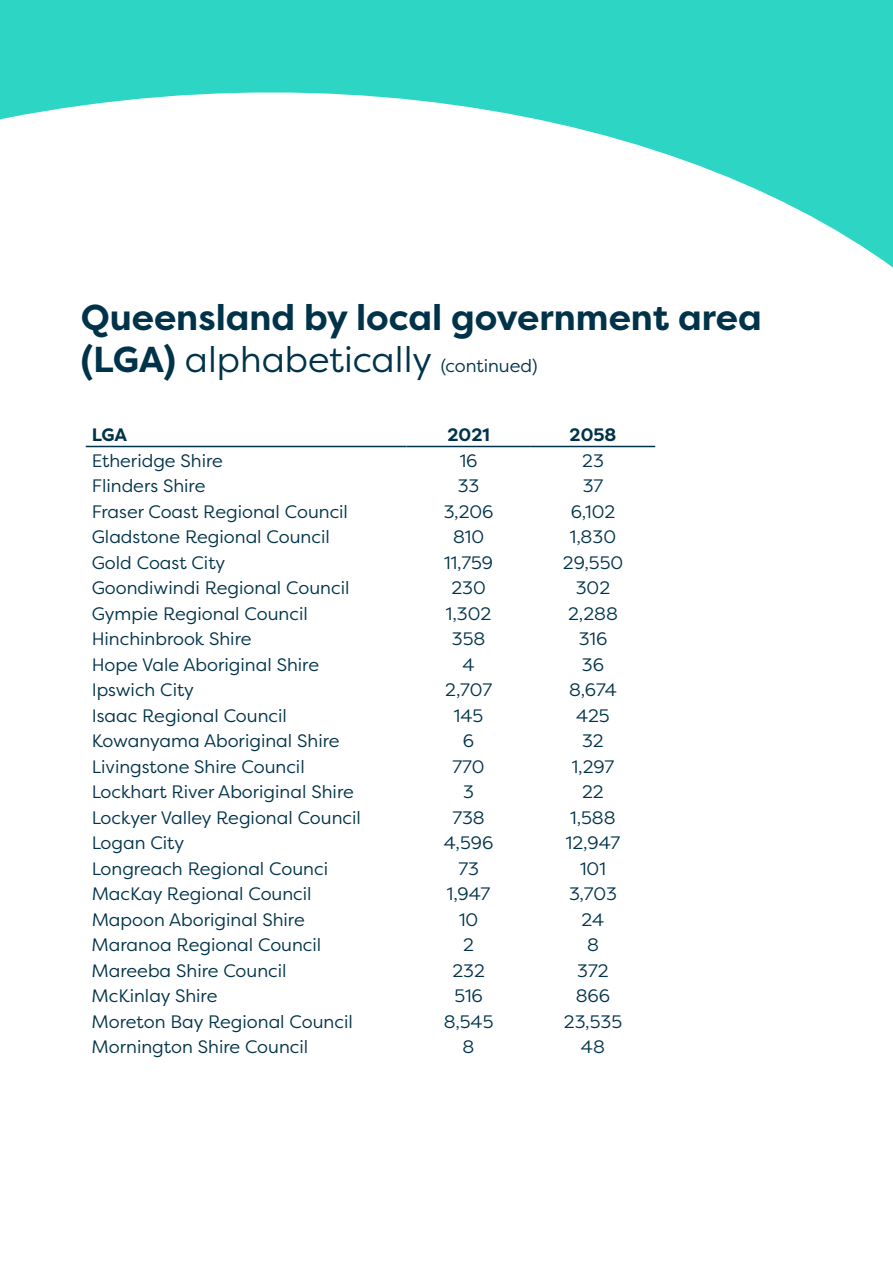
<style>
.page{position:relative;width:893px;height:1263px;background:#fff}
.page>*{position:absolute;margin:0;border:0;box-sizing:border-box;transform-origin:0 0}
.t1{font:700 36px/42px "Filson Pro";color:#00334a}
.t2{font:18px "Filson Pro";color:#00334a}
.t3{font:700 18px "Filson Pro";color:#00334a}
.s1{font-weight:400}
.s2{font-weight:400;font-size:18px}
</style>
<div class="page">
<svg style="left:0;top:0;width:893px;height:268px"></svg>
<hr style="left:86px;top:446px;width:320px;height:1px;background:#00334a">
<hr style="left:406px;top:446px;width:125px;height:1px;background:#00334a">
<hr style="left:531px;top:446px;width:124px;height:1px;background:#00334a">
<h1 class="t1" style="left:81px;top:297px;width:682px">Queensland by local government area (LGA) <span class="s1">alphabetically</span> <span class="s2">(continued)</span></h1>
<p class="t3" style="left:92px;top:423px;width:37px">LGA</p>
<p class="t3" style="left:447px;top:423px;width:44px">2021</p>
<p class="t3" style="left:570px;top:423px;width:48px">2058</p>
<p class="t2" style="left:92px;top:449px;width:133px">Etheridge Shire</p>
<p class="t2" style="left:460px;top:449px;width:19px">16</p>
<p class="t2" style="left:582px;top:449px;width:23px">23</p>
<p class="t2" style="left:92px;top:474px;width:115px">Flinders Shire</p>
<p class="t2" style="left:458px;top:474px;width:23px">33</p>
<p class="t2" style="left:583px;top:474px;width:22px">37</p>
<p class="t2" style="left:92px;top:500px;width:258px">Fraser Coast Regional Council</p>
<p class="t2" style="left:444px;top:500px;width:51px">3,206</p>
<p class="t2" style="left:571px;top:500px;width:46px">6,102</p>
<p class="t2" style="left:92px;top:525px;width:240px">Gladstone Regional Council</p>
<p class="t2" style="left:453px;top:525px;width:33px">810</p>
<p class="t2" style="left:570px;top:525px;width:48px">1,830</p>
<p class="t2" style="left:92px;top:551px;width:135px">Gold Coast City</p>
<p class="t2" style="left:444px;top:551px;width:50px">11,759</p>
<p class="t2" style="left:563px;top:551px;width:62px">29,550</p>
<p class="t2" style="left:92px;top:576px;width:259px">Goondiwindi Regional Council</p>
<p class="t2" style="left:451px;top:576px;width:36px">230</p>
<p class="t2" style="left:576px;top:576px;width:36px">302</p>
<p class="t2" style="left:92px;top:602px;width:218px">Gympie Regional Council</p>
<p class="t2" style="left:446px;top:602px;width:47px">1,302</p>
<p class="t2" style="left:568px;top:602px;width:51px">2,288</p>
<p class="t2" style="left:92px;top:627px;width:161px">Hinchinbrook Shire</p>
<p class="t2" style="left:452px;top:627px;width:35px">358</p>
<p class="t2" style="left:579px;top:627px;width:30px">316</p>
<p class="t2" style="left:92px;top:653px;width:229px">Hope Vale Aboriginal Shire</p>
<p class="t2" style="left:463px;top:653px;width:14px">4</p>
<p class="t2" style="left:582px;top:653px;width:24px">36</p>
<p class="t2" style="left:92px;top:678px;width:104px">Ipswich City</p>
<p class="t2" style="left:445px;top:678px;width:48px">2,707</p>
<p class="t2" style="left:569px;top:678px;width:49px">8,674</p>
<p class="t2" style="left:92px;top:704px;width:197px">Isaac Regional Council</p>
<p class="t2" style="left:454px;top:704px;width:31px">145</p>
<p class="t2" style="left:576px;top:704px;width:35px">425</p>
<p class="t2" style="left:92px;top:729px;width:249px">Kowanyama Aboriginal Shire</p>
<p class="t2" style="left:463px;top:729px;width:13px">6</p>
<p class="t2" style="left:582px;top:729px;width:23px">32</p>
<p class="t2" style="left:92px;top:755px;width:215px">Livingstone Shire Council</p>
<p class="t2" style="left:453px;top:755px;width:34px">770</p>
<p class="t2" style="left:572px;top:755px;width:44px">1,297</p>
<p class="t2" style="left:92px;top:780px;width:264px">Lockhart River Aboriginal Shire</p>
<p class="t2" style="left:463px;top:780px;width:12px">3</p>
<p class="t2" style="left:582px;top:780px;width:23px">22</p>
<p class="t2" style="left:92px;top:806px;width:271px">Lockyer Valley Regional Council</p>
<p class="t2" style="left:452px;top:806px;width:34px">738</p>
<p class="t2" style="left:570px;top:806px;width:47px">1,588</p>
<p class="t2" style="left:92px;top:831px;width:94px">Logan City</p>
<p class="t2" style="left:444px;top:831px;width:51px">4,596</p>
<p class="t2" style="left:566px;top:831px;width:56px">12,947</p>
<p class="t2" style="left:92px;top:857px;width:238px">Longreach Regional Counci</p>
<p class="t2" style="left:458px;top:857px;width:22px">73</p>
<p class="t2" style="left:580px;top:857px;width:27px">101</p>
<p class="t2" style="left:92px;top:882px;width:221px">MacKay Regional Council</p>
<p class="t2" style="left:447px;top:882px;width:45px">1,947</p>
<p class="t2" style="left:569px;top:882px;width:49px">3,703</p>
<p class="t2" style="left:92px;top:908px;width:215px">Mapoon Aboriginal Shire</p>
<p class="t2" style="left:459px;top:908px;width:21px">10</p>
<p class="t2" style="left:582px;top:908px;width:24px">24</p>
<p class="t2" style="left:92px;top:933px;width:231px">Maranoa Regional Council</p>
<p class="t2" style="left:463px;top:933px;width:12px">2</p>
<p class="t2" style="left:587px;top:933px;width:13px">8</p>
<p class="t2" style="left:92px;top:959px;width:196px">Mareeba Shire Council</p>
<p class="t2" style="left:452px;top:959px;width:34px">232</p>
<p class="t2" style="left:577px;top:959px;width:33px">372</p>
<p class="t2" style="left:92px;top:984px;width:127px">McKinlay Shire</p>
<p class="t2" style="left:454px;top:984px;width:30px">516</p>
<p class="t2" style="left:576px;top:984px;width:36px">866</p>
<p class="t2" style="left:92px;top:1010px;width:263px">Moreton Bay Regional Council</p>
<p class="t2" style="left:444px;top:1010px;width:51px">8,545</p>
<p class="t2" style="left:564px;top:1010px;width:60px">23,535</p>
<p class="t2" style="left:92px;top:1035px;width:218px">Mornington Shire Council</p>
<p class="t2" style="left:463px;top:1035px;width:13px">8</p>
<p class="t2" style="left:581px;top:1035px;width:25px">48</p>
</div>
